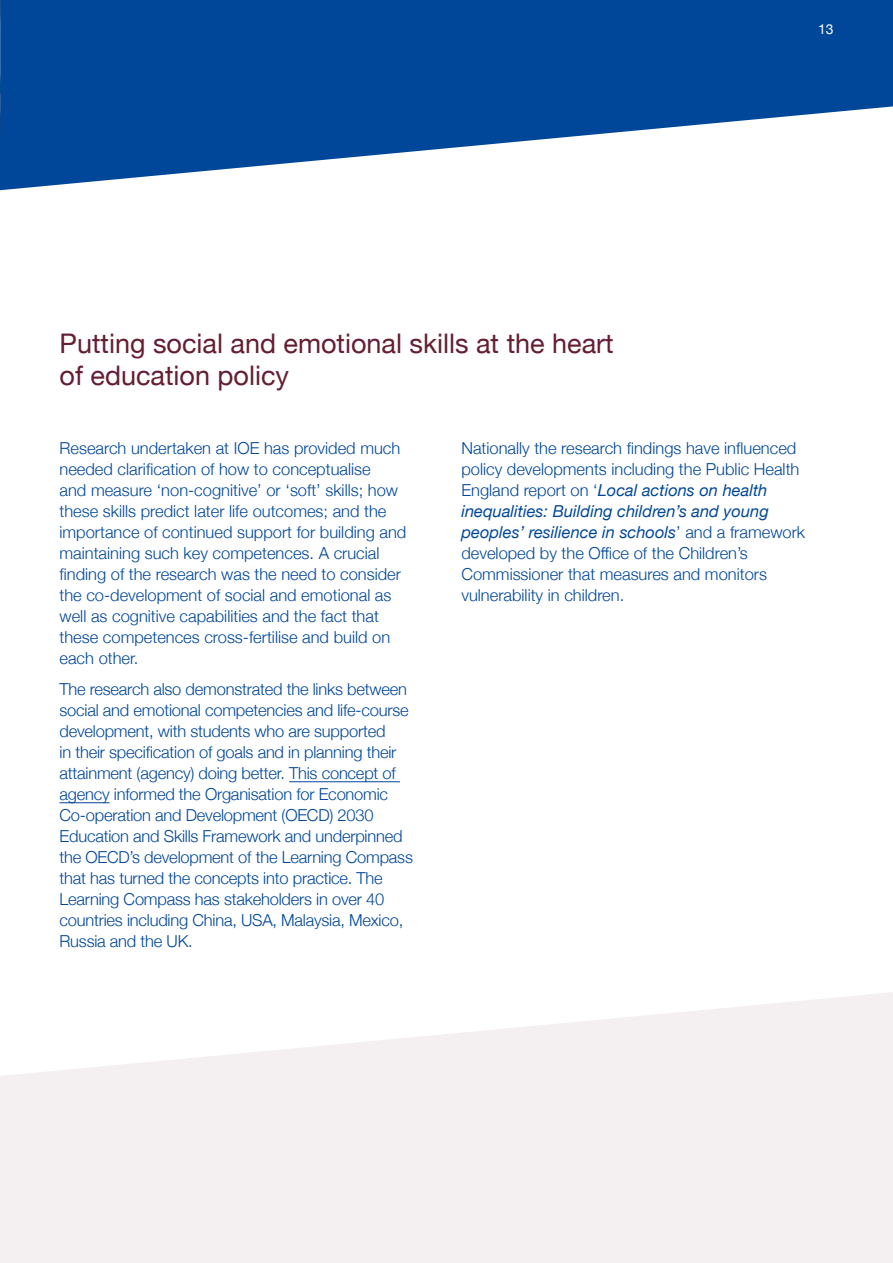
<style>
.page{position:relative;width:893px;height:1263px;background:#fff}
.page>*{position:absolute;margin:0;border:0;box-sizing:border-box;transform-origin:0 0}
.H3_new{font:27px/31.5px "Helvetica Neue";color:#651d32}
.Quote-large{font:300 16.5px/21px "Helvetica Neue";color:#004799}
.t1{font:13.8px "Helvetica Neue";color:#fff}
.s1{font-weight:400;font-style:italic}
</style>
<div class="page">
<svg style="left:0;top:0;width:893px;height:190px;fill:#004799"></svg>
<img style="left:0;top:0;width:1px;height:146px">
<hr style="left:289px;top:781px;width:111px;height:1px;background:#004799">
<hr style="left:60px;top:802px;width:50px;height:1px;background:#004799">
<svg style="left:0;top:992px;width:893px;height:271px;fill:#f4eff1"></svg>
<h2 class="t1" style="left:818px;top:20px;width:17px">13</h2>
<p class="H3_new" style="left:60px;top:329px;width:556px">Putting social and emotional skills at the heart of education policy</p>
<p class="Quote-large" style="left:60px;top:436px;width:348px">Research undertaken at IOE has provided much needed clarification of how to conceptualise<br>and measure ‘non-cognitive’ or ‘soft’ skills; how these skills predict later life outcomes; and the importance of continued support for building and maintaining such key competences. A crucial finding of the research was the need to consider the co-development of social and emotional as well as cognitive capabilities and the fact that these competences cross-fertilise and build on each other.</p>
<p class="Quote-large" style="left:60px;top:677px;width:355px">The research also demonstrated the links between social and emotional competencies and life-course development, with students who are supported<br>in their specification of goals and in planning their attainment (agency) doing better. This concept of agency informed the Organisation for Economic Co-operation and Development (OECD) 2030<br>Education and Skills Framework and underpinned the OECD’s development of the Learning Compass that has turned the concepts into practice. The Learning Compass has stakeholders in over 40 countries including China, USA, Malaysia, Mexico, Russia and the UK.</p>
<p class="Quote-large" style="left:461px;top:436px;width:345px">Nationally the research findings have influenced policy developments including the Public Health England report on ‘<span class="s1">Local actions on health inequalities: Building children’s and young peoples’ resilience in schools</span>’ and a framework developed by the Office of the Children’s Commissioner that measures and monitors vulnerability in children.</p>
</div>
